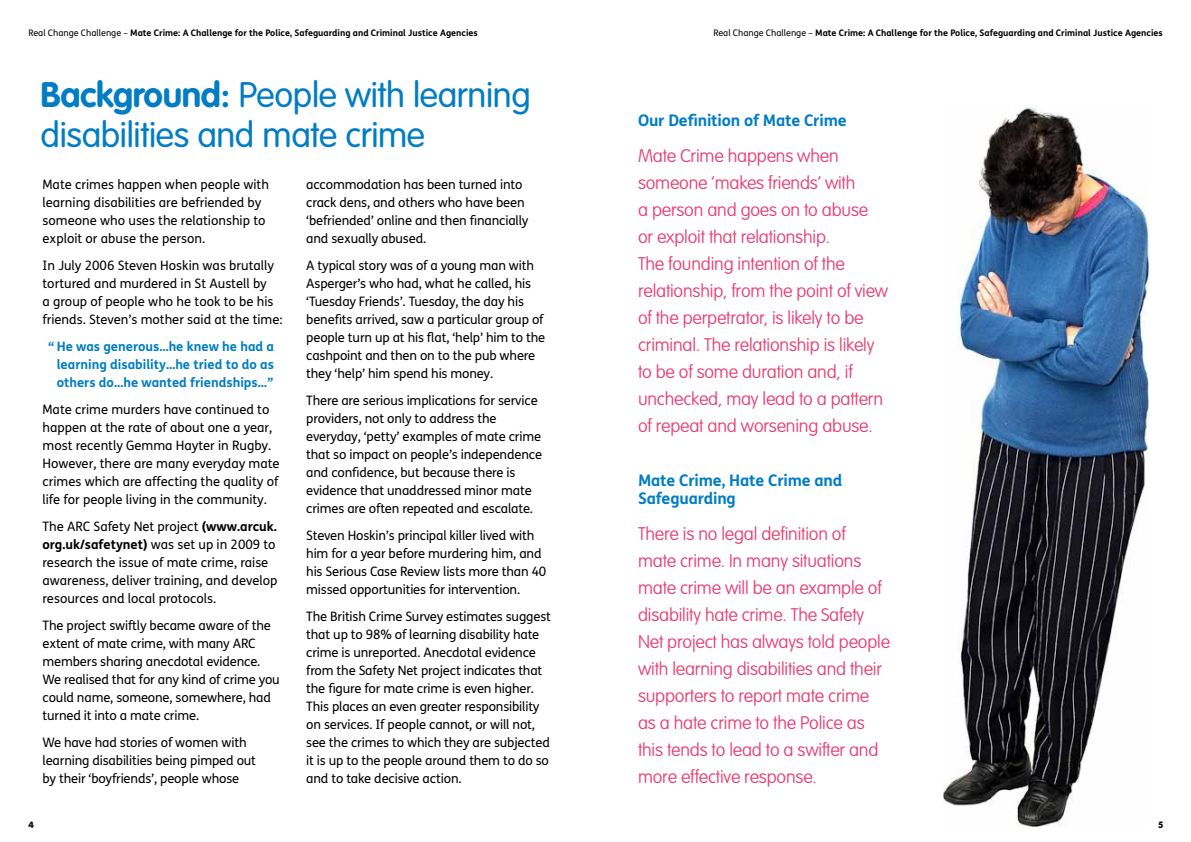
<style>
.page{position:relative;width:1191px;height:842px;background:#fff}
.page>*{position:absolute;margin:0;border:0;box-sizing:border-box;transform-origin:0 0}
.t1{font:300 35px/40px "VAG Rounded";letter-spacing:-.01em;color:#007dc3}
.t2{font:100 18px/27px "VAG Rounded";letter-spacing:-.01em;color:#e73f73}
.t3{font:700 16px/18px "FS Me";letter-spacing:-.01em;color:#007dc3}
.t4{font:13px/18px "FS Me";letter-spacing:-.01em;color:#000}
.t5{font:700 13px/18px "FS Me";color:#007dc3;text-align:justify}
.t6{font:700 9px "FS Me";color:#000}
.t7{font:900 9px "VAG Rounded";color:#000}
.s1{font-weight:400}
.s2{font-weight:700}
</style>
<div class="page">
<img style="left:943px;top:106px;width:205px;height:720px">
<p class="t6" style="left:28px;top:27px;width:451px"><span class="s1">Real Change Challenge –</span> Mate Crime: A Challenge for the Police, Safeguarding and Criminal Justice Agencies</p>
<h1 class="t1" style="left:41px;top:75px;width:491px"><span class="s2">Background:</span> People with learning disabilities and mate crime</h1>
<p class="t4" style="left:43px;top:176px;width:228px">Mate crimes happen when people with learning disabilities are befriended by someone who uses the relationship to exploit or abuse the person.</p>
<p class="t4" style="left:43px;top:257px;width:242px">In July 2006 Steven Hoskin was brutally tortured and murdered in St Austell by<br>a group of people who he took to be his friends. Steven’s mother said at the time:</p>
<p class="t5" style="left:57px;top:337px;width:219px;text-indent:-9px">“ He was generous…he knew he had a learning disability…he tried to do as others do…he wanted friendships…”</p>
<p class="t4" style="left:43px;top:401px;width:238px">Mate crime murders have continued to happen at the rate of about one a year, most recently Gemma Hayter in Rugby.<br>However, there are many everyday mate crimes which are affecting the quality of life for people living in the community.</p>
<p class="t4" style="left:43px;top:518px;width:236px">The ARC Safety Net project <span class="s2">(www.arcuk. org.uk/safetynet)</span> was set up in 2009 to research the issue of mate crime, raise awareness, deliver training, and develop resources and local protocols.</p>
<p class="t4" style="left:43px;top:617px;width:239px">The project swiftly became aware of the extent of mate crime, with many ARC members sharing anecdotal evidence.<br>We realised that for any kind of crime you could name, someone, somewhere, had turned it into a mate crime.</p>
<p class="t4" style="left:43px;top:734px;width:215px">We have had stories of women with learning disabilities being pimped out by their ‘boyfriends’, people whose</p>
<p class="t7" style="left:28px;top:819px;width:7px">4</p>
<p class="t4" style="left:306px;top:176px;width:224px">accommodation has been turned into crack dens, and others who have been ‘befriended’ online and then financially and sexually abused.</p>
<p class="t4" style="left:306px;top:257px;width:240px">A typical story was of a young man with Asperger’s who had, what he called, his ‘Tuesday Friends’. Tuesday, the day his benefits arrived, saw a particular group of people turn up at his flat, ‘help’ him to the cashpoint and then on to the pub where they ‘help’ him spend his money.</p>
<p class="t4" style="left:306px;top:392px;width:237px">There are serious implications for service providers, not only to address the everyday, ‘petty’ examples of mate crime that so impact on people’s independence and confidence, but because there is evidence that unaddressed minor mate crimes are often repeated and escalate.</p>
<p class="t4" style="left:306px;top:527px;width:242px">Steven Hoskin’s principal killer lived with him for a year before murdering him, and his Serious Case Review lists more than 40 missed opportunities for intervention.</p>
<p class="t4" style="left:306px;top:608px;width:246px">The British Crime Survey estimates suggest that up to 98% of learning disability hate crime is unreported. Anecdotal evidence from the Safety Net project indicates that the figure for mate crime is even higher.<br>This places an even greater responsibility on services. If people cannot, or will not, see the crimes to which they are subjected it is up to the people around them to do so and to take decisive action.</p>
<p class="t6" style="left:713px;top:27px;width:451px"><span class="s1">Real Change Challenge –</span> Mate Crime: A Challenge for the Police, Safeguarding and Criminal Justice Agencies</p>
<p class="t3" style="left:638px;top:111px;width:210px">Our Definition of Mate Crime</p>
<p class="t2" style="left:638px;top:142px;width:252px">Mate Crime happens when someone ‘makes friends’ with<br>a person and goes on to abuse<br>or exploit that relationship.<br>The founding intention of the relationship, from the point of view of the perpetrator, is likely to be criminal. The relationship is likely to be of some duration and, if unchecked, may lead to a pattern of repeat and worsening abuse.</p>
<p class="t3" style="left:638px;top:471px;width:206px">Mate Crime, Hate Crime and<br>Safeguarding</p>
<p class="t2" style="left:638px;top:520px;width:253px">There is no legal definition of<br>mate crime. In many situations mate crime will be an example of disability hate crime. The Safety<br>Net project has always told people with learning disabilities and their supporters to report mate crime as a hate crime to the Police as this tends to lead to a swifter and more effective response.</p>
<p class="t7" style="left:1158px;top:819px;width:6px">5</p>
</div>
